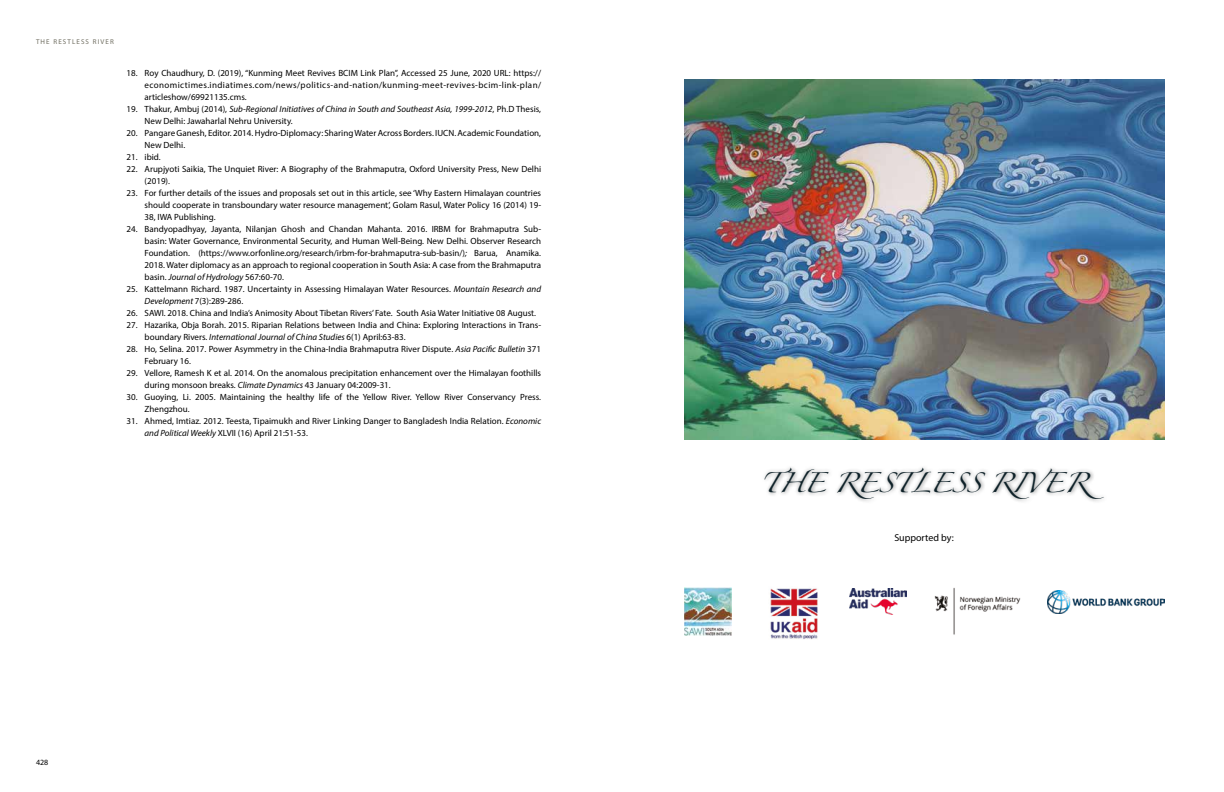
<style>
.page{position:relative;width:1224px;height:792px;background:#fff}
.page>*{position:absolute;margin:0;border:0;box-sizing:border-box;transform-origin:0 0}
.t1{font:18px "Zapfino";letter-spacing:-.01em;color:#0e2128}
.t2{font:10px "Myriad Pro";color:#000}
.t3{font:9px/12px "Myriad Pro";color:#000}
.t4{font:8px "Myriad Pro";color:#000}
.t5{font:7px "Myriad Pro";letter-spacing:.16em;color:#6f6d60}
.s1{font-style:italic}
</style>
<div class="page">
<img style="left:684px;top:587px;width:47px;height:48px">
<img style="left:934px;top:587px;width:87px;height:48px">
<img style="left:770px;top:588px;width:48px;height:52px">
<img style="left:849px;top:589px;width:57px;height:25px">
<img style="left:1048px;top:590px;width:117px;height:23px">
<img style="left:684px;top:79px;width:480px;height:360px">
<div style="left:761px;top:464px;width:347px;height:40px;background:#000;opacity:.55"></div>
<p class="t5" style="left:36px;top:37px;width:79px">THE RESTLESS RIVER</p>
<p class="t3" style="left:145px;top:66px;width:398px;text-align:justify;text-indent:-18px">18. Roy Chaudhury, D. (2019), “Kunming Meet Revives BCIM Link Plan”, Accessed 25 June, 2020 URL: https:// economictimes.indiatimes.com/news/politics-and-nation/kunming-meet-revives-bcim-link-plan/ articleshow/69921135.cms.</p>
<p class="t3" style="left:145px;top:102px;width:398px;text-indent:-18px">19. Thakur, Ambuj (2014), <span class="s1">Sub-Regional Initiatives of China in South and Southeast Asia, 1999-2012</span>, Ph.D Thesis,<br>New Delhi: Jawaharlal Nehru University.</p>
<p class="t3" style="left:145px;top:126px;width:398px;text-indent:-18px">20. Pangare Ganesh, Editor. 2014. Hydro-Diplomacy: Sharing Water Across Borders. IUCN. Academic Foundation,<br>New Delhi.</p>
<p class="t3" style="left:127px;top:150px;width:36px">21. ibid.</p>
<p class="t3" style="left:145px;top:162px;width:398px;text-indent:-18px">22. Arupjyoti Saikia, The Unquiet River: A Biography of the Brahmaputra, Oxford University Press, New Delhi (2019).</p>
<p class="t3" style="left:145px;top:186px;width:398px;text-align:justify;text-indent:-18px">23. For further details of the issues and proposals set out in this article, see ‘Why Eastern Himalayan countries should cooperate in transboundary water resource management’, Golam Rasul, Water Policy 16 (2014) 19- 38, IWA Publishing.</p>
<p class="t3" style="left:145px;top:222px;width:398px;text-align:justify;text-indent:-18px">24. Bandyopadhyay, Jayanta, Nilanjan Ghosh and Chandan Mahanta. 2016. IRBM for Brahmaputra Sub&shy;basin: Water Governance, Environmental Security, and Human Well-Being. New Delhi. Observer Research Foundation. (https://www.orfonline.org/research/irbm-for-brahmaputra-sub-basin/)<span class="s1">;</span> Barua, Anamika.<br>2018. Water diplomacy as an approach to regional cooperation in South Asia: A case from the Brahmaputra basin. <span class="s1">Journal of Hydrology</span> 567:60-70.</p>
<p class="t3" style="left:145px;top:282px;width:398px;text-indent:-18px">25. Kattelmann Richard. 1987. Uncertainty in Assessing Himalayan Water Resources. <span class="s1">Mountain Research and<br>Development</span> 7(3):289-286.</p>
<p class="t3" style="left:127px;top:306px;width:411px">26. SAWI. 2018. China and India’s Animosity About Tibetan Rivers’ Fate. South Asia Water Initiative 08 August.</p>
<p class="t3" style="left:145px;top:318px;width:398px;text-indent:-18px">27. Hazarika, Obja Borah. 2015. Riparian Relations between India and China: Exploring Interactions in Trans&shy;boundary Rivers. <span class="s1">International Journal of China Studies</span> 6(1) April:63-83.</p>
<p class="t3" style="left:145px;top:342px;width:398px;text-indent:-18px">28. Ho, Selina. 2017. Power Asymmetry in the China-India Brahmaputra River Dispute. <span class="s1">Asia Pacific Bulletin</span> 371<br>February 16.</p>
<p class="t3" style="left:145px;top:366px;width:398px;text-indent:-18px">29. Vellore, Ramesh K et al. 2014. On the anomalous precipitation enhancement over the Himalayan foothills during monsoon breaks. <span class="s1">Climate Dynamics</span> 43 January 04:2009-31.</p>
<p class="t3" style="left:145px;top:390px;width:398px;text-indent:-18px">30. Guoying, Li. 2005. Maintaining the healthy life of the Yellow River. Yellow River Conservancy Press.<br>Zhengzhou.</p>
<p class="t3" style="left:145px;top:414px;width:398px;text-indent:-18px">31. Ahmed, Imtiaz. 2012. Teesta, Tipaimukh and River Linking Danger to Bangladesh India Relation. <span class="s1">Economic and Political Weekly</span> XLVII (16) April 21:51-53.</p>
<p class="t4" style="left:36px;top:757px;width:14px">428</p>
<h1 class="t1" style="left:761px;top:476px;width:344px">THE RESTLESS RIVER</h1>
<p class="t2" style="left:894px;top:532px;width:61px">Supported by:</p>
</div>
